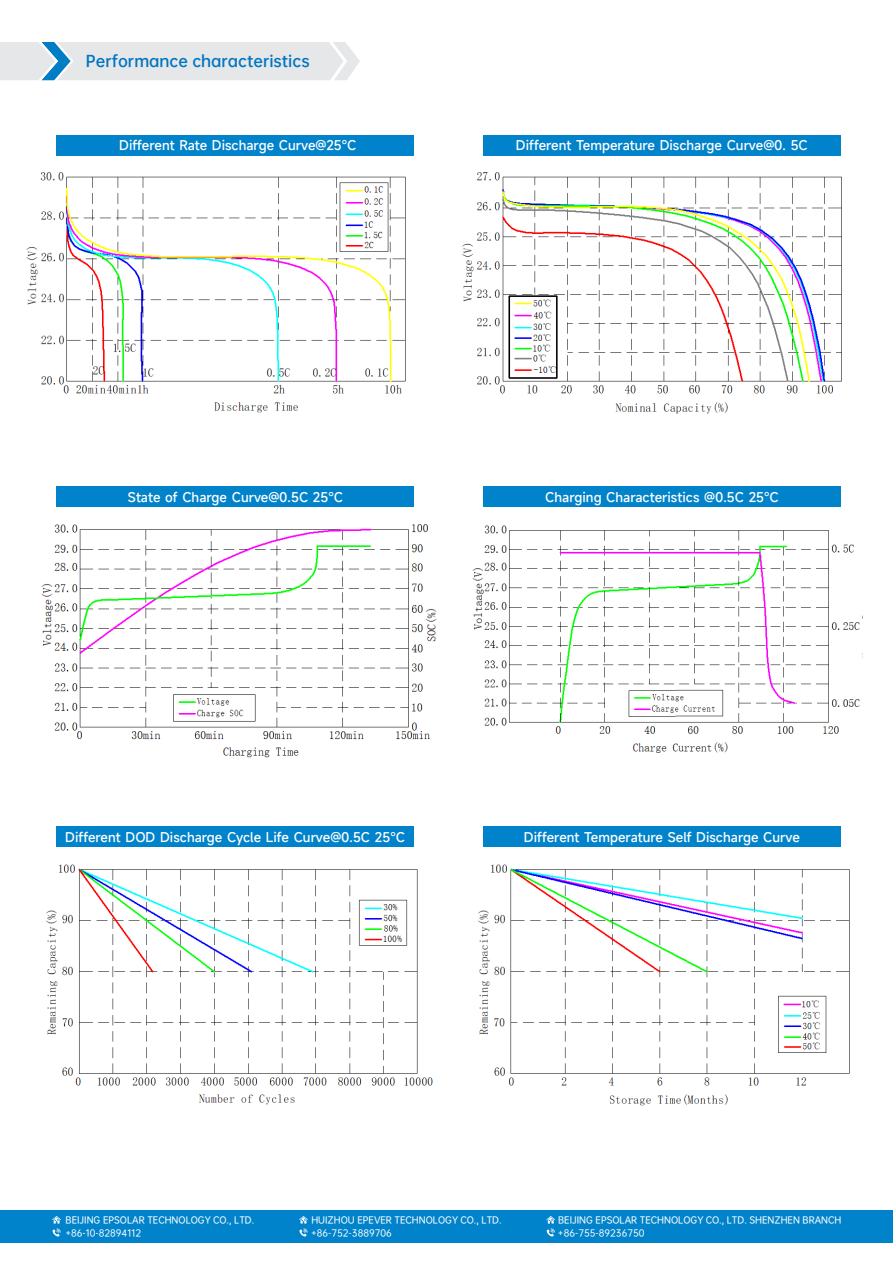
<style>
.page{position:relative;width:893px;height:1263px;background:#fff}
.page>*{position:absolute;margin:0;border:0;box-sizing:border-box;transform-origin:0 0}
.t1{font:15px "OPPO Sans B";color:#0075c2}
.t2{font:500 12.9px "Mi Sans";color:#fff}
.t3{font:9px/12.6px "OPPO Sans M";color:#fff}
</style>
<div class="page">
<svg style="left:0;top:42px;width:360px;height:38px;background:#dfe4e7"></svg>
<img style="left:46px;top:864px;width:804px;height:242px">
<div style="left:57px;top:826px;width:357px;height:21px;background:#0083ca"></div>
<div style="left:483px;top:826px;width:358px;height:21px;background:#0083ca"></div>
<div style="left:57px;top:486px;width:357px;height:21px;background:#0083ca"></div>
<div style="left:483px;top:486px;width:358px;height:21px;background:#0083ca"></div>
<img style="left:41px;top:524px;width:396px;height:234px">
<img style="left:484px;top:525px;width:380px;height:228px">
<img style="left:472px;top:568px;width:12px;height:62px">
<div style="left:57px;top:135px;width:357px;height:20px;background:#0083ca"></div>
<div style="left:483px;top:135px;width:358px;height:20px;background:#0083ca"></div>
<div style="left:0;top:1210px;width:893px;height:33px;background:#0083ca"></div>
<svg style="left:52px;top:1216px;width:9px;height:20px"></svg>
<svg style="left:299px;top:1216px;width:9px;height:20px"></svg>
<svg style="left:546px;top:1216px;width:9px;height:20px"></svg>
<img style="left:26px;top:172px;width:816px;height:242px">
<p class="t1" style="left:86px;top:54px;width:225px">Performance characteristics</p>
<p class="t2" style="left:119px;top:139px;width:239px">Different Rate Discharge Curve@25℃</p>
<p class="t2" style="left:516px;top:139px;width:293px">Different Temperature Discharge Curve@0. 5C</p>
<p class="t2" style="left:128px;top:490px;width:217px">State of Charge Curve@0.5C 25℃</p>
<p class="t2" style="left:545px;top:490px;width:235px">Charging Characteristics @0.5C 25℃</p>
<p class="t2" style="left:65px;top:830px;width:341px">Different DOD Discharge Cycle Life Curve@0.5C 25℃</p>
<p class="t2" style="left:524px;top:830px;width:277px">Different Temperature Self Discharge Curve</p>
<p class="t3" style="left:65px;top:1213px;width:190px">BEIJING EPSOLAR TECHNOLOGY CO., LTD. +86-10-82894112</p>
<p class="t3" style="left:311px;top:1213px;width:192px">HUIZHOU EPEVER TECHNOLOGY CO., LTD. +86-752-3889706</p>
<p class="t3" style="left:558px;top:1213px;width:285px">BEIJING EPSOLAR TECHNOLOGY CO., LTD. SHENZHEN BRANCH +86-755-89236750</p>
</div>
